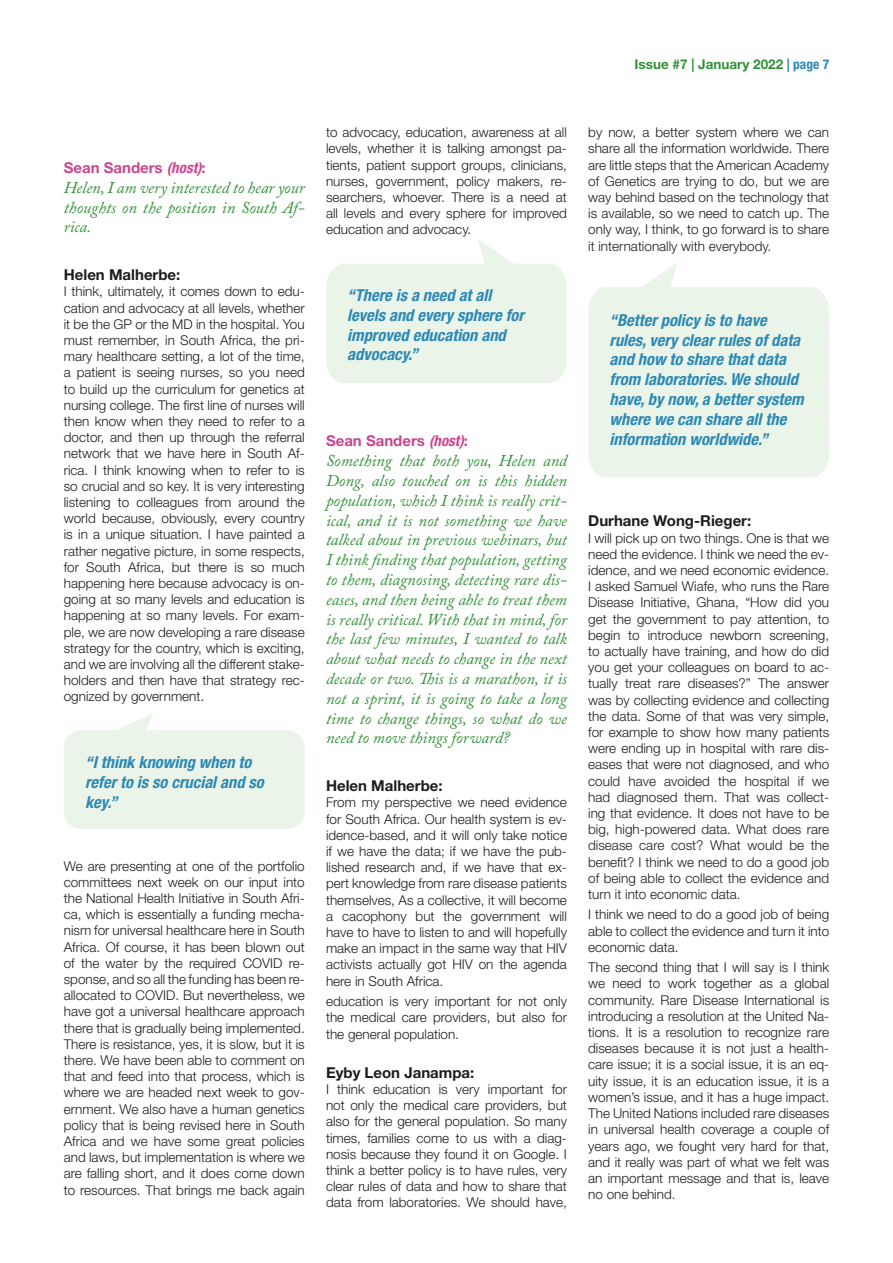
<style>
.page{position:relative;width:893px;height:1263px;background:#fff}
.page>*{position:absolute;margin:0;border:0;box-sizing:border-box;transform-origin:0 0}
.Sanders_speaking{font:italic 16.5px/19.8px "Adobe Caslon Pro";color:#319237;text-align:justify}
.OUT_BOX{font:italic 700 condensed 16.5px/19.8px "Helvetica Neue LT Std";color:#2d89b4}
.Panelists_names{font:700 15px "Helvetica Neue LT Std";color:#1d1d1b}
.Sanders_name{font:700 15px "Helvetica Neue LT Std";color:#c84690}
.t1{font:300 13.5px/16.2px "Helvetica Neue LT Std";color:#1d1d1b;text-align:justify}
.t2{font:700 13.5px "Helvetica Neue LT Std";color:#319237}
.s1{color:#2d89b4}
.s2{font-stretch:condensed;color:#2d89b4}
.s3{font-style:italic;font-stretch:condensed}
</style>
<div class="page">
<svg style="left:326px;top:239px;width:241px;height:144px"></svg>
<svg style="left:588px;top:263px;width:241px;height:215px;background:#ecf5eb"></svg>
<svg style="left:64px;top:714px;width:241px;height:115px;background:#edf5ec"></svg>
<p class="t2" style="left:635px;top:56px;width:196px">Issue #7 | January 2022 <span class="s1">|</span> <span class="s2">page 7</span></p>
<p class="Sanders_name" style="left:64px;top:158px;width:143px">Sean Sanders <span class="s3">(host)</span>:</p>
<p class="Sanders_speaking" style="left:64px;top:177px;width:242px">Helen, I am very interested to hear your thoughts on the position in South Af&shy;rica.</p>
<p class="Panelists_names" style="left:64px;top:266px;width:118px">Helen Malherbe:</p>
<p class="t1" style="left:64px;top:283px;width:242px">I think, ultimately, it comes down to edu&shy;cation and advocacy at all levels, whether it be the GP or the MD in the hospital. You must remember, in South Africa, the pri&shy;mary healthcare setting, a lot of the time, a patient is seeing nurses, so you need to build up the curriculum for genetics at nursing college. The first line of nurses will then know when they need to refer to a doctor, and then up through the referral network that we have here in South Af&shy;rica. I think knowing when to refer to is so crucial and so key. It is very interesting listening to colleagues from around the world because, obviously, every country is in a unique situation. I have painted a rather negative picture, in some respects, for South Africa, but there is so much happening here because advocacy is on&shy;going at so many levels and education is happening at so many levels. For exam&shy;ple, we are now developing a rare disease strategy for the country, which is exciting, and we are involving all the different stake&shy;holders and then have that strategy rec&shy;ognized by government.</p>
<p class="OUT_BOX" style="left:85px;top:752px;width:180px">“I think knowing when to refer to is so crucial and so key.”</p>
<p class="t1" style="left:64px;top:857px;width:242px">We are presenting at one of the portfolio committees next week on our input into the National Health Initiative in South Afri&shy;ca, which is essentially a funding mecha&shy;nism for universal healthcare here in South Africa. Of course, it has been blown out of the water by the required COVID re&shy;sponse, and so all the funding has been re&shy;allocated to COVID. But nevertheless, we have got a universal healthcare approach there that is gradually being implemented.<br>There is resistance, yes, it is slow, but it is there. We have been able to comment on that and feed into that process, which is where we are headed next week to gov&shy;ernment. We also have a human genetics policy that is being revised here in South Africa and we have some great policies and laws, but implementation is where we are falling short, and it does come down to resources. That brings me back again</p>
<p class="t1" style="left:326px;top:124px;width:242px">to advocacy, education, awareness at all levels, whether it is talking amongst pa&shy;tients, patient support groups, clinicians, nurses, government, policy makers, re&shy;searchers, whoever. There is a need at all levels and every sphere for improved education and advocacy.</p>
<p class="OUT_BOX" style="left:347px;top:285px;width:178px">“There is a need at all levels and every sphere for improved education and advocacy.”</p>
<p class="Sanders_name" style="left:326px;top:432px;width:143px">Sean Sanders <span class="s3">(host)</span>:</p>
<p class="Sanders_speaking" style="left:326px;top:451px;width:242px">Something that both you, Helen and Dong, also touched on is this hidden population, which I think is really crit&shy;ical, and it is not something we have talked about in previous webinars, but I think finding that population, getting to them, diagnosing, detecting rare dis&shy;eases, and then being able to treat them is really critical. With that in mind, for the last few minutes, I wanted to talk about what needs to change in the next decade or two. This is a marathon, it is not a sprint, it is going to take a long time to change things, so what do we need to move things forward?</p>
<p class="Panelists_names" style="left:326px;top:777px;width:118px">Helen Malherbe:</p>
<p class="t1" style="left:326px;top:794px;width:242px">From my perspective we need evidence for South Africa. Our health system is ev&shy;idence-based, and it will only take notice if we have the data; if we have the pub&shy;lished research and, if we have that ex&shy;pert knowledge from rare disease patients themselves, As a collective, it will become a cacophony but the government will have to have to listen to and will hopefully make an impact in the same way that HIV activists actually got HIV on the agenda here in South Africa.</p>
<p class="t1" style="left:326px;top:993px;width:242px">education is very important for not only the medical care providers, but also for the general population.</p>
<p class="Panelists_names" style="left:326px;top:1063px;width:150px">Eyby Leon Janampa:</p>
<p class="t1" style="left:326px;top:1081px;width:242px">I think education is very important for not only the medical care providers, but also for the general population. So many times, families come to us with a diag&shy;nosis because they found it on Google. I think a better policy is to have rules, very clear rules of data and how to share that data from laboratories. We should have,</p>
<p class="t1" style="left:588px;top:124px;width:242px">by now, a better system where we can share all the information worldwide. There are little steps that the American Academy of Genetics are trying to do, but we are way behind based on the technology that is available, so we need to catch up. The only way, I think, to go forward is to share it internationally with everybody.</p>
<p class="OUT_BOX" style="left:609px;top:310px;width:196px">“Better policy is to have rules, very clear rules of data and how to share that data from laboratories. We should have, by now, a better system where we can share all the information worldwide.”</p>
<p class="Panelists_names" style="left:588px;top:512px;width:165px">Durhane Wong-Rieger:</p>
<p class="t1" style="left:588px;top:529px;width:242px">I will pick up on two things. One is that we need the evidence. I think we need the ev&shy;idence, and we need economic evidence.<br>I asked Samuel Wiafe, who runs the Rare Disease Initiative, Ghana, “How did you get the government to pay attention, to begin to introduce newborn screening, to actually have training, and how do did you get your colleagues on board to ac&shy;tually treat rare diseases?” The answer was by collecting evidence and collecting the data. Some of that was very simple, for example to show how many patients were ending up in hospital with rare dis&shy;eases that were not diagnosed, and who could have avoided the hospital if we had diagnosed them. That was collect&shy;ing that evidence. It does not have to be big, high-powered data. What does rare disease care cost? What would be the benefit? I think we need to do a good job of being able to collect the evidence and turn it into economic data.</p>
<p class="t1" style="left:588px;top:906px;width:242px">I think we need to do a good job of being able to collect the evidence and turn it into economic data.</p>
<p class="t1" style="left:588px;top:959px;width:242px">The second thing that I will say is I think we need to work together as a global community. Rare Disease International is introducing a resolution at the United Na&shy;tions. It is a resolution to recognize rare diseases because it is not just a health&shy;care issue; it is a social issue, it is an eq&shy;uity issue, it is an education issue, it is a women’s issue, and it has a huge impact.<br>The United Nations included rare diseases in universal health coverage a couple of years ago, we fought very hard for that, and it really was part of what we felt was an important message and that is, leave no one behind.</p>
</div>
